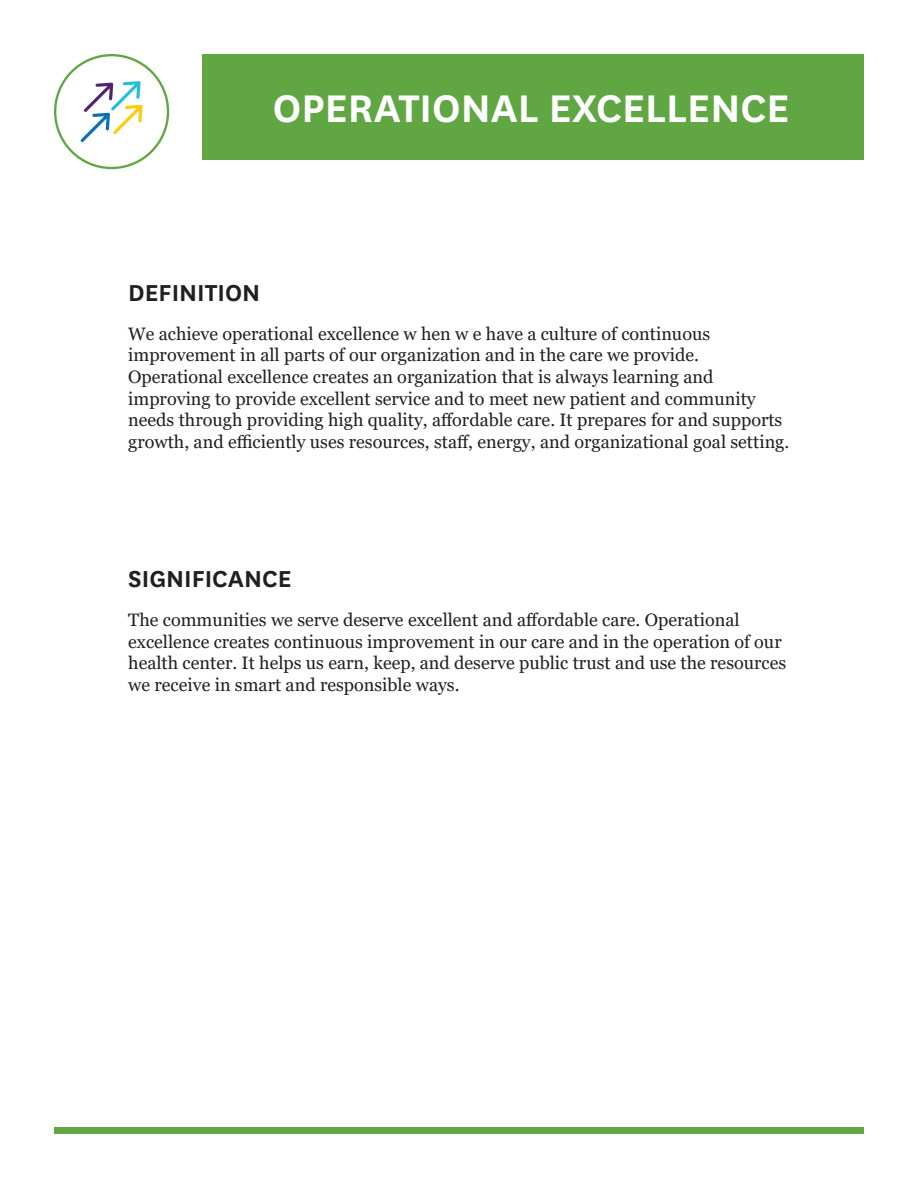
<style>
.page{position:relative;width:918px;height:1188px;background:#fff}
.page>*{position:absolute;margin:0;border:0;box-sizing:border-box;transform-origin:0 0}
.t1{font:600 45px "National";color:#fff}
.t2{font:600 27px "National";color:#231f20}
.t3{font:18px/21.6px "Georgia";color:#231f20}
</style>
<div class="page">
<svg style="left:54px;top:54px;width:115px;height:115px"></svg>
<div style="left:202px;top:54px;width:662px;height:106px;background:#60a744"></div>
<div style="left:54px;top:1127px;width:810px;height:7px;background:#60a744"></div>
<p class="t1" style="left:273px;top:77px;width:518px">OPERATIONAL EXCELLENCE</p>
<p class="t2" style="left:128px;top:274px;width:133px">DEFINITION</p>
<p class="t3" style="left:128px;top:323px;width:583px">We achieve operational excellence w hen w e have a culture of continuous</p>
<p class="t3" style="left:128px;top:345px;width:572px">improvement in all parts of our organization and in the care we provide.</p>
<p class="t3" style="left:128px;top:366px;width:587px">Operational excellence creates an organization that is always learning and</p>
<p class="t3" style="left:128px;top:388px;width:663px">improving to provide excellent service and to meet new patient and community needs through providing high quality, affordable care. It prepares for and supports growth, and efficiently uses resources, staff, energy, and organizational goal setting.</p>
<p class="t2" style="left:128px;top:560px;width:165px">SIGNIFICANCE</p>
<p class="t3" style="left:128px;top:609px;width:659px">The communities we serve deserve excellent and affordable care. Operational excellence creates continuous improvement in our care and in the operation of our health center. It helps us earn, keep, and deserve public trust and use the resources we receive in smart and responsible ways.</p>
</div>
